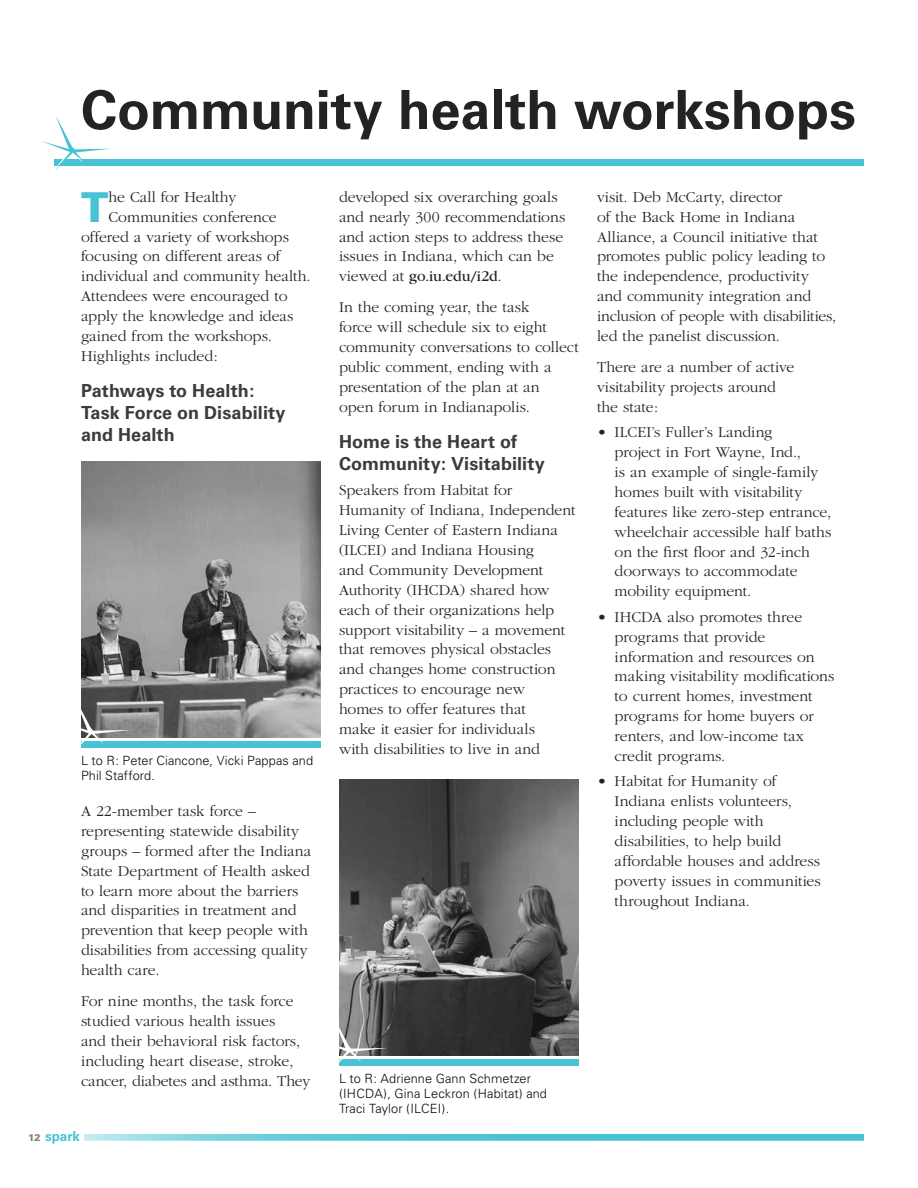
<style>
.page{position:relative;width:918px;height:1188px;background:#fff}
.page>*{position:absolute;margin:0;border:0;box-sizing:border-box;transform-origin:0 0}
.t1{font:700 54px "Univers";letter-spacing:-.005em;color:#232323}
.t2{font:900 41.25px "Univers";color:#47c3d3}
.t3{font:700 18px/21.8px "Univers";letter-spacing:.005em;color:#3b3b3c}
.t4{font:300 15.75px/20px "Garamond";color:#232323}
.t5{font:700 13.5px "Univers";letter-spacing:-.005em;color:#47c3d3}
.t6{font:300 12.75px/15px "Univers";letter-spacing:.01em;color:#0b0a0b}
.s1{font-weight:900;font-size:9.75px;color:#858585}
.s2{font-weight:400}
</style>
<div class="page">
<div style="left:54px;top:159px;width:810px;height:7px;background:#47c3d3"></div>
<svg style="left:42px;top:115px;width:69px;height:55px"></svg>
<img style="left:81px;top:461px;width:240px;height:277px">
<img style="left:339px;top:779px;width:240px;height:277px">
<div style="left:81px;top:741px;width:240px;height:6px;background:#47c3d3"></div>
<svg style="left:81px;top:696px;width:49px;height:52px"></svg>
<div style="left:339px;top:1059px;width:240px;height:6px;background:#47c3d3"></div>
<svg style="left:339px;top:1014px;width:49px;height:52px"></svg>
<svg style="left:84px;top:1134px;width:780px;height:7px;background:#62ccd9"></svg>
<h1 class="t1" style="left:81px;top:78px;width:776px">Community health workshops</h1>
<h2 class="t2" style="left:81px;top:181px;width:29px">T</h2>
<p class="t4" style="left:108px;top:187px;width:129px">he Call for Healthy</p>
<p class="t4" style="left:108px;top:207px;width:170px">Communities conference</p>
<p class="t4" style="left:81px;top:227px;width:210px">offered a variety of workshops</p>
<p class="t4" style="left:81px;top:247px;width:201px">focusing on different areas of</p>
<p class="t4" style="left:81px;top:267px;width:231px">individual and community health.</p>
<p class="t4" style="left:81px;top:286px;width:208px">Attendees were encouraged to</p>
<p class="t4" style="left:81px;top:306px;width:214px">apply the knowledge and ideas</p>
<p class="t4" style="left:81px;top:326px;width:193px">gained from the workshops.</p>
<p class="t4" style="left:81px;top:346px;width:138px">Highlights included:</p>
<p class="t3" style="left:81px;top:380px;width:206px">Pathways to Health:<br>Task Force on Disability and Health</p>
<p class="t6" style="left:81px;top:753px;width:234px">L to R: Peter Ciancone, Vicki Pappas and<br>Phil Stafford.</p>
<p class="t4" style="left:81px;top:801px;width:232px">A 22-member task force – representing statewide disability groups – formed after the Indiana<br>State Department of Health asked to learn more about the barriers and disparities in treatment and prevention that keep people with disabilities from accessing quality health care.</p>
<p class="t4" style="left:81px;top:992px;width:231px">For nine months, the task force studied various health issues<br>and their behavioral risk factors, including heart disease, stroke, cancer, diabetes and asthma. They</p>
<p class="t5" style="left:28px;top:1128px;width:53px"><span class="s1">12</span> spark</p>
<p class="t4" style="left:339px;top:187px;width:228px">developed six overarching goals and nearly 300 recommendations and action steps to address these issues in Indiana, which can be viewed at <span class="s2">go.iu.edu/i2d</span>.</p>
<p class="t4" style="left:339px;top:298px;width:241px">In the coming year, the task<br>force will schedule six to eight community conversations to collect public comment, ending with a presentation of the plan at an<br>open forum in Indianapolis.</p>
<p class="t3" style="left:339px;top:431px;width:207px">Home is the Heart of<br>Community: Visitability</p>
<p class="t4" style="left:339px;top:481px;width:238px">Speakers from Habitat for<br>Humanity of Indiana, Independent<br>Living Center of Eastern Indiana (ILCEI) and Indiana Housing<br>and Community Development<br>Authority (IHCDA) shared how each of their organizations help support visitability – a movement that removes physical obstacles and changes home construction practices to encourage new<br>homes to offer features that<br>make it easier for individuals<br>with disabilities to live in and</p>
<p class="t4" style="left:597px;top:187px;width:241px">visit. Deb McCarty, director<br>of the Back Home in Indiana<br>Alliance, a Council initiative that promotes public policy leading to the independence, productivity and community integration and inclusion of people with disabilities, led the panelist discussion.</p>
<p class="t4" style="left:597px;top:357px;width:199px">There are a number of active visitability projects around the state:</p>
<p class="t4" style="left:615px;top:423px;width:218px;text-indent:-18px">• ILCEI’s Fuller’s Landing<br>project in Fort Wayne, Ind.,<br>is an example of single-family homes built with visitability features like zero-step entrance, wheelchair accessible half baths on the first floor and 32-inch doorways to accommodate mobility equipment.</p>
<p class="t4" style="left:615px;top:607px;width:221px;text-indent:-18px">• IHCDA also promotes three programs that provide information and resources on making visitability modifications to current homes, investment programs for home buyers or renters, and low-income tax credit programs.</p>
<p class="t4" style="left:615px;top:772px;width:208px;text-indent:-18px">• Habitat for Humanity of<br>Indiana enlists volunteers, including people with disabilities, to help build affordable houses and address poverty issues in communities throughout Indiana.</p>
<p class="t6" style="left:339px;top:1071px;width:210px">L to R: Adrienne Gann Schmetzer (IHCDA), Gina Leckron (Habitat) and<br>Traci Taylor (ILCEI).</p>
</div>
